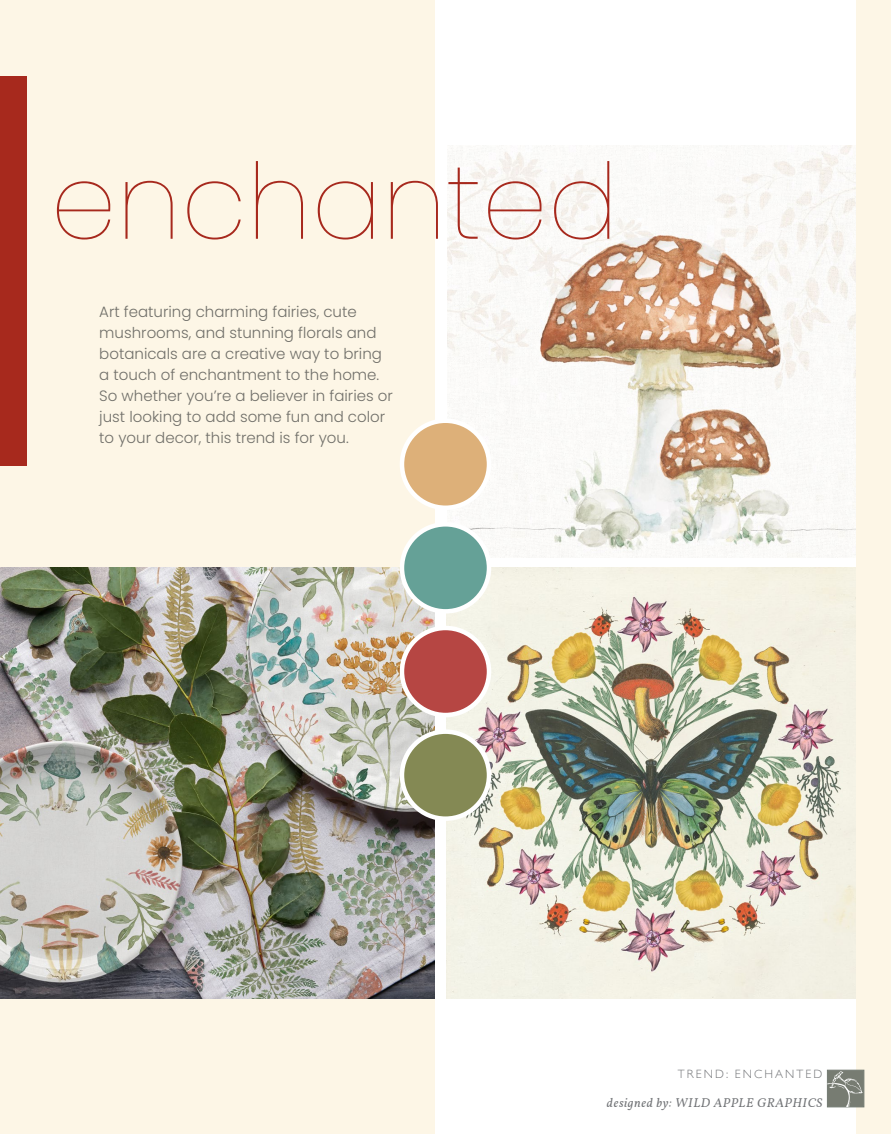
<style>
.page{position:relative;width:891px;height:1134px;background:#fff}
.page>*{position:absolute;margin:0;border:0;box-sizing:border-box;transform-origin:0 0}
.Art_Titles_Center{font:100 105px "Poppins";color:#a7291d}
.t1{font:300 15px/21px "Poppins";color:#727477}
.Art_Titles_Center-2{font:italic 12.75px "Vollkorn";letter-spacing:.05em;color:#727477}
.t2{font:300 12px "Gill Sans";letter-spacing:.175em;color:#727477}
</style>
<div class="page">
<img style="left:447px;top:146px;width:409px;height:412px">
<div style="left:0;top:0;width:435px;height:1134px;background:#fdf6e6"></div>
<div style="left:856px;top:0;width:35px;height:1134px;background:#fdf6e6"></div>
<img style="left:0;top:567px;width:435px;height:432px">
<img style="left:446px;top:567px;width:410px;height:432px">
<div style="left:402px;top:628px;width:87px;height:87px;background:#b64643;border-radius:50%"></div>
<div style="left:400px;top:626px;width:91px;height:91px;border:4px solid #fff;border-radius:50%"></div>
<div style="left:402px;top:421px;width:87px;height:87px;background:#ddb079;border-radius:50%"></div>
<div style="left:400px;top:418px;width:91px;height:92px;border:4px solid #fff;border-radius:50%"></div>
<div style="left:402px;top:524px;width:87px;height:87px;background:#65a197;border-radius:50%"></div>
<div style="left:400px;top:522px;width:91px;height:92px;border:4px solid #fff;border-radius:50%"></div>
<div style="left:402px;top:732px;width:87px;height:87px;background:#848954;border-radius:50%"></div>
<div style="left:400px;top:729px;width:91px;height:92px;border:4px solid #fff;border-radius:50%"></div>
<svg style="left:827px;top:1070px;width:37px;height:37px"></svg>
<div style="left:0;top:76px;width:27px;height:390px;background:#a7291d"></div>
<p class="Art_Titles_Center" style="left:51px;top:141px;width:569px">enchanted</p>
<p class="t1" style="left:99px;top:302px;width:295px">Art featuring charming fairies, cute mushrooms, and stunning florals and botanicals are a creative way to bring a touch of enchantment to the home.<br>So whether you’re a believer in fairies or just looking to add some fun and color to your decor, this trend is for you.</p>
<p class="t2" style="left:678px;top:1065px;width:146px">TREND: ENCHANTED</p>
<p class="Art_Titles_Center-2" style="left:607px;top:1093px;width:217px">designed by: WILD APPLE GRAPHICS</p>
</div>
